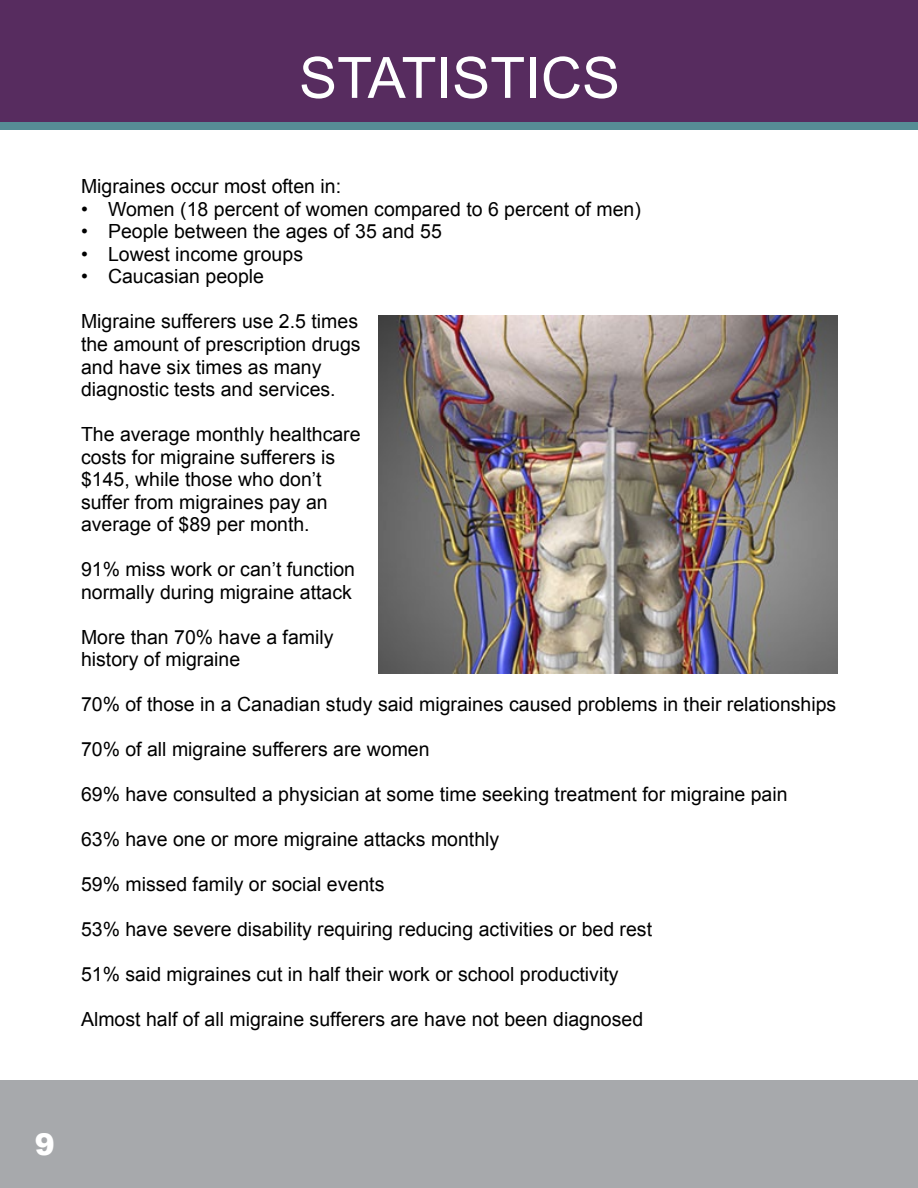
<style>
.page{position:relative;width:918px;height:1188px;background:#fff}
.page>*{position:absolute;margin:0;border:0;box-sizing:border-box;transform-origin:0 0}
.t1{font:57px "Arial";color:#feffff}
.t2{font:900 30px "Arial";color:#fff}
.t3{font:19.5px/22.5px "Arial";color:#000}
</style>
<div class="page">
<div style="left:0;top:1080px;width:918px;height:108px;background:#a7a9ac"></div>
<div style="left:0;top:0;width:918px;height:122px;background:#572c5f"></div>
<div style="left:0;top:122px;width:918px;height:7px;background:#568d95"></div>
<img style="left:378px;top:315px;width:459px;height:358px">
<h1 class="t1" style="left:299px;top:41px;width:322px">STATISTICS</h1>
<p class="t3" style="left:81px;top:176px;width:262px">Migraines occur most often in:</p>
<p class="t3" style="left:81px;top:198px;width:561px">• Women (18 percent of women compared to 6 percent of men)</p>
<p class="t3" style="left:81px;top:221px;width:362px">• People between the ages of 35 and 55</p>
<p class="t3" style="left:81px;top:243px;width:224px">• Lowest income groups</p>
<p class="t3" style="left:81px;top:266px;width:185px">• Caucasian people</p>
<p class="t3" style="left:81px;top:311px;width:281px">Migraine sufferers use 2.5 times the amount of prescription drugs and have six times as many diagnostic tests and services.</p>
<p class="t3" style="left:81px;top:423px;width:281px">The average monthly healthcare costs for migraine sufferers is $145, while those who don’t suffer from migraines pay an average of $89 per month.</p>
<p class="t3" style="left:81px;top:558px;width:276px">91% miss work or can’t function normally during migraine attack</p>
<p class="t3" style="left:81px;top:626px;width:254px">More than 70% have a family history of migraine</p>
<p class="t3" style="left:81px;top:693px;width:757px">70% of those in a Canadian study said migraines caused problems in their relationships</p>
<p class="t3" style="left:81px;top:738px;width:350px">70% of all migraine sufferers are women</p>
<p class="t3" style="left:81px;top:783px;width:708px">69% have consulted a physician at some time seeking treatment for migraine pain</p>
<p class="t3" style="left:81px;top:828px;width:420px">63% have one or more migraine attacks monthly</p>
<p class="t3" style="left:81px;top:873px;width:305px">59% missed family or social events</p>
<p class="t3" style="left:81px;top:918px;width:573px">53% have severe disability requiring reducing activities or bed rest</p>
<p class="t3" style="left:81px;top:963px;width:539px">51% said migraines cut in half their work or school productivity</p>
<p class="t3" style="left:81px;top:1008px;width:564px">Almost half of all migraine sufferers are have not been diagnosed</p>
<h2 class="t2" style="left:35px;top:1123px;width:22px">9</h2>
</div>
